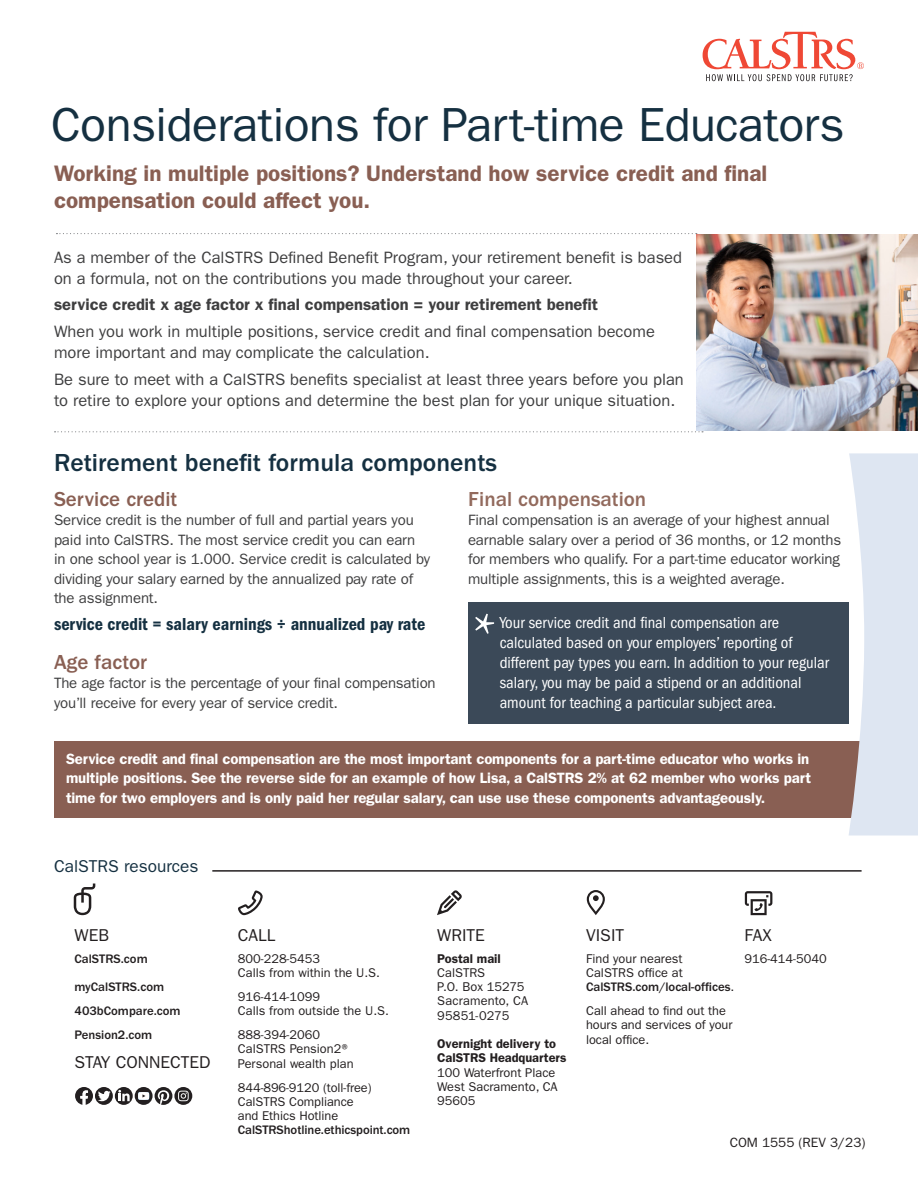
<style>
.page{position:relative;width:918px;height:1188px;background:#fff}
.page>*{position:absolute;margin:0;border:0;box-sizing:border-box;transform-origin:0 0}
.t1{font:48px "ITC Franklin Gothic Std";letter-spacing:-.01em;color:#153041}
.t2{font:500 25.5px "ITC Franklin Gothic Std";color:#153041}
.t3{font:600 22.5px/27px "ITC Franklin Gothic Std";color:#895f53}
.t4{font:500 21px "ITC Franklin Gothic Std";color:#895f53}
.t5{font:500 21px "ITC Franklin Gothic Std";color:#926a5d}
.t6{font:18px "ITC Franklin Gothic Std Dm Cd";color:#153041}
.t7{font:17.25px "ITC Franklin Gothic Std";color:#231f20}
.t8{font:17.25px "ITC Franklin Gothic Std";color:#153041}
.t9{font:16.5px/21px "ITC Franklin Gothic Std";color:#3e3e3f}
.t10{font:condensed 16.5px/19.8px "ITC Franklin Gothic Std";color:#fff}
.t11{font:600 16.5px "ITC Franklin Gothic Std";color:#3e3e3f}
.t12{font:15px/19.5px "ITC Franklin Gothic Std";letter-spacing:-.01em;color:#3e3e3f}
.t13{font:600 15px/19.5px "ITC Franklin Gothic Std";letter-spacing:-.01em;color:#fff}
.t14{font:13.5px "ITC Franklin Gothic Std";color:#231f20}
.t15{font:12.75px/14.2px "ITC Franklin Gothic Std";color:#231f20}
.t16{font:500 12.75px "ITC Franklin Gothic Std";color:#231f20}
.s1{font-weight:500}
.s2{font-weight:600}
</style>
<div class="page">
<div style="left:54px;top:741px;width:821px;height:77px;background:#895f53"></div>
<svg style="left:703px;top:32px;width:161px;height:49px"></svg>
<svg style="left:55px;top:431px;width:648px;height:1px"></svg>
<svg style="left:56px;top:233px;width:641px;height:1px"></svg>
<svg style="left:849px;top:453px;width:69px;height:382px"></svg>
<hr style="left:212px;top:870px;width:650px;height:2px;background:#231f20">
<svg style="left:74px;top:884px;width:21px;height:31px"></svg>
<svg style="left:745px;top:891px;width:27px;height:24px"></svg>
<svg style="left:437px;top:890px;width:25px;height:25px"></svg>
<svg style="left:238px;top:891px;width:25px;height:24px"></svg>
<svg style="left:587px;top:890px;width:18px;height:25px"></svg>
<svg style="left:174px;top:1087px;width:18px;height:18px"></svg>
<svg style="left:178px;top:1091px;width:11px;height:10px"></svg>
<svg style="left:95px;top:1087px;width:18px;height:18px"></svg>
<svg style="left:75px;top:1087px;width:36px;height:18px"></svg>
<div style="left:135px;top:1087px;width:18px;height:18px;background:#231f20;border-radius:50%"></div>
<svg style="left:138px;top:1092px;width:11px;height:8px"></svg>
<svg style="left:115px;top:1087px;width:18px;height:18px"></svg>
<svg style="left:118px;top:1090px;width:12px;height:11px"></svg>
<svg style="left:155px;top:1087px;width:17px;height:18px"></svg>
<img style="left:696px;top:234px;width:222px;height:197px">
<div style="left:468px;top:602px;width:381px;height:122px;background:#3b4958"></div>
<svg style="left:475px;top:614px;width:19px;height:20px"></svg>
<h1 class="t1" style="left:51px;top:97px;width:795px">Considerations for Part-time Educators</h1>
<p class="t3" style="left:54px;top:160px;width:715px">Working in multiple positions? Understand how service credit and final compensation could affect you.</p>
<p class="t9" style="left:54px;top:247px;width:630px">As a member of the CalSTRS Defined Benefit Program, your retirement benefit is based on a formula, not on the contributions you made throughout your career.</p>
<p class="t11" style="left:54px;top:294px;width:546px">service credit x age factor x final compensation = your retirement benefit</p>
<p class="t9" style="left:54px;top:321px;width:602px">When you work in multiple positions, service credit and final compensation become more important and may complicate the calculation.</p>
<p class="t9" style="left:54px;top:369px;width:631px">Be sure to meet with a CalSTRS benefits specialist at least three years before you plan to retire to explore your options and determine the best plan for your unique situation.</p>
<h2 class="t2" style="left:54px;top:448px;width:445px">Retirement benefit formula components</h2>
<h3 class="t4" style="left:54px;top:487px;width:125px">Service credit</h3>
<p class="t12" style="left:54px;top:511px;width:378px">Service credit is the number of full and partial years you paid into CalSTRS. The most service credit you can earn in one school year is 1.000. Service credit is calculated by dividing your salary earned by the annualized pay rate of the assignment.</p>
<p class="t6" style="left:54px;top:614px;width:373px">service credit = salary earnings ÷ annualized pay rate</p>
<h3 class="t4" style="left:54px;top:650px;width:95px">Age factor</h3>
<p class="t12" style="left:54px;top:673px;width:383px">The age factor is the percentage of your final compensation you’ll receive for every year of service credit.</p>
<h3 class="t5" style="left:468px;top:487px;width:180px">Final compensation</h3>
<p class="t12" style="left:468px;top:511px;width:375px">Final compensation is an average of your highest annual earnable salary over a period of 36 months, or 12 months for members who qualify. For a part-time educator working multiple assignments, this is a weighted average.</p>
<p class="t10" style="left:500px;top:613px;width:331px">Your service credit and final compensation are calculated based on your employers’ reporting of different pay types you earn. In addition to your regular salary, you may be paid a stipend or an additional amount for teaching a particular subject area.</p>
<p class="t13" style="left:66px;top:749px;width:747px">Service credit and final compensation are the most important components for a part-time educator who works in multiple positions. See the reverse side for an example of how Lisa, a CalSTRS 2% at 62 member who works part time for two employers and is only paid her regular salary, can use use these components advantageously.</p>
<h2 class="t8" style="left:54px;top:856px;width:146px">CalSTRS resources</h2>
<h3 class="t7" style="left:75px;top:926px;width:36px">WEB</h3>
<p class="t16" style="left:75px;top:951px;width:75px">CalSTRS.com</p>
<p class="t16" style="left:75px;top:980px;width:91px">myCalSTRS.com</p>
<p class="t16" style="left:75px;top:1004px;width:108px">403bCompare.com</p>
<p class="t16" style="left:75px;top:1028px;width:79px">Pension2.com</p>
<h3 class="t7" style="left:75px;top:1053px;width:138px">STAY CONNECTED</h3>
<h3 class="t7" style="left:238px;top:926px;width:39px">CALL</h3>
<p class="t15" style="left:238px;top:951px;width:144px">800-228-5453<br>Calls from within the U.S.</p>
<p class="t15" style="left:238px;top:989px;width:152px">916-414-1099<br>Calls from outside the U.S.</p>
<p class="t15" style="left:238px;top:1028px;width:117px">888-394-2060<br>CalSTRS Pension2®<br>Personal wealth plan</p>
<p class="t15" style="left:238px;top:1080px;width:174px">844-896-9120 (toll-free)<br>CalSTRS Compliance<br>and Ethics Hotline<br><span class="s1">CalSTRShotline.ethicspoint.com</span></p>
<h3 class="t7" style="left:437px;top:926px;width:49px">WRITE</h3>
<p class="t15" style="left:437px;top:951px;width:93px"><span class="s2">Postal mail<br></span>CalSTRS<br>P.O. Box 15275<br>Sacramento, CA<br>95851-0275</p>
<p class="t15" style="left:437px;top:1037px;width:131px"><span class="s2">Overnight delivery to<br>CalSTRS Headquarters<br></span>100 Waterfront Place<br>West Sacramento, CA<br>95605</p>
<h3 class="t7" style="left:586px;top:926px;width:39px">VISIT</h3>
<p class="t15" style="left:586px;top:951px;width:150px">Find your nearest<br>CalSTRS office at<br><span class="s1">CalSTRS.com/local-offices</span>.</p>
<p class="t15" style="left:586px;top:1004px;width:148px">Call ahead to find out the hours and services of your local office.</p>
<h3 class="t7" style="left:745px;top:926px;width:29px">FAX</h3>
<p class="t15" style="left:745px;top:951px;width:84px">916-414-5040</p>
<p class="t14" style="left:730px;top:1135px;width:137px">COM 1555 (REV 3/23)</p>
</div>
